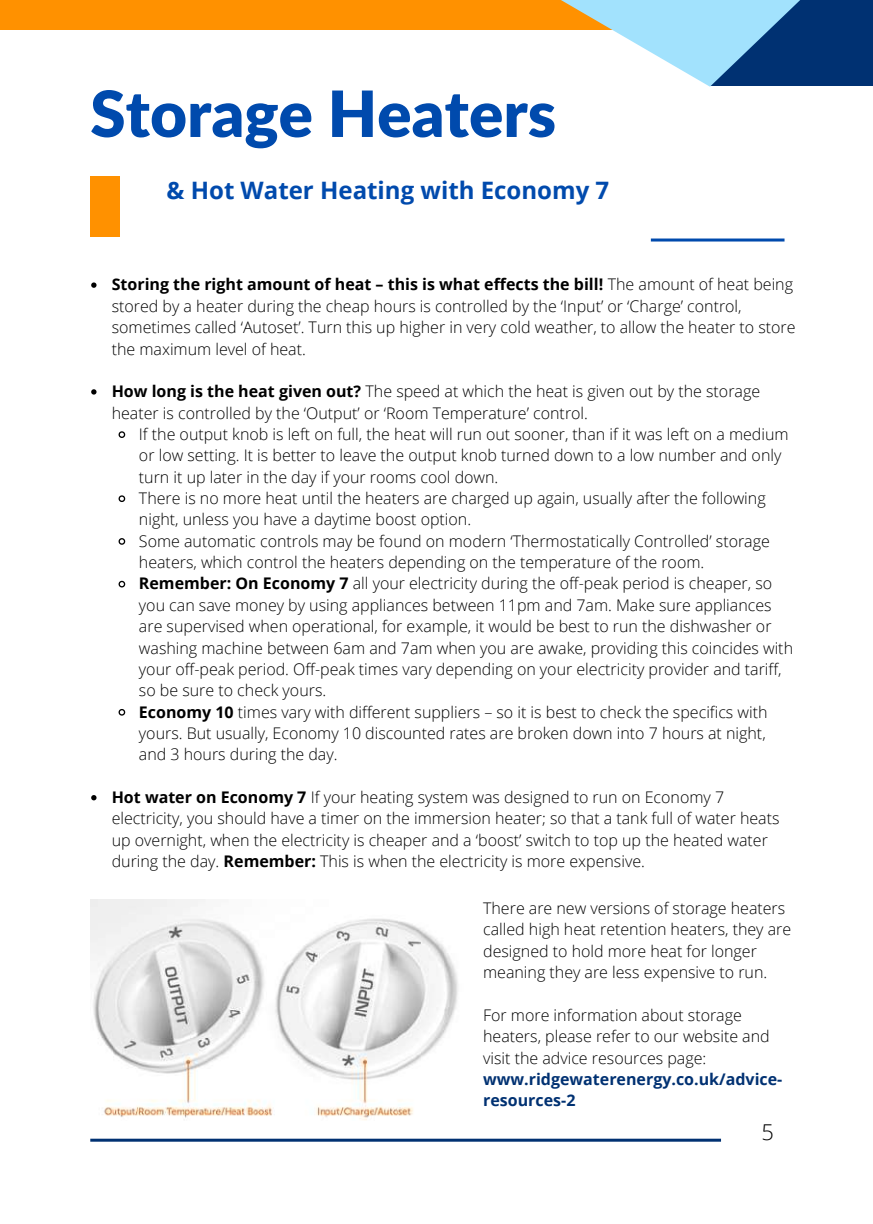
<style>
.page{position:relative;width:873px;height:1224px;background:#fff}
.page>*{position:absolute;margin:0;border:0;box-sizing:border-box;transform-origin:0 0}
.t1{font:900 63.8px "Lato";color:#004aad}
.t2{font:700 24px "Open Sans";color:#004aad}
.t3{font:300 21.8px "Open Sans";color:#000}
.t4{font:300 16px/21.4px "Open Sans";color:#000}
.t5{font:700 16px/21.4px "Open Sans";color:#003172}
.s1{font-weight:700}
</style>
<div class="page">
<div style="left:90px;top:176px;width:30px;height:60px;background:#ff9100"></div>
<svg style="left:91px;top:282px;width:6px;height:6px"></svg>
<svg style="left:91px;top:389px;width:6px;height:6px"></svg>
<svg style="left:118px;top:431px;width:8px;height:7px"></svg>
<svg style="left:118px;top:495px;width:8px;height:7px"></svg>
<svg style="left:118px;top:538px;width:8px;height:7px"></svg>
<svg style="left:118px;top:580px;width:8px;height:8px"></svg>
<svg style="left:118px;top:709px;width:8px;height:7px"></svg>
<svg style="left:91px;top:795px;width:6px;height:5px"></svg>
<div style="left:0;top:0;width:683px;height:30px;background:#ff9100"></div>
<svg style="left:561px;top:0;width:150px;height:87px"></svg>
<svg style="left:710px;top:0;width:163px;height:86px;background:#2d6298"></svg>
<hr style="left:90px;top:1139px;width:631px;height:3px;background:#003172">
<img style="left:90px;top:900px;width:368px;height:220px">
<hr style="left:651px;top:239px;width:134px;height:3px;background:#004aad">
<h1 class="t1" style="left:90px;top:74px;width:467px">Storage Heaters</h1>
<h2 class="t2" style="left:167px;top:173px;width:444px">&amp; Hot Water Heating with Economy 7</h2>
<p class="t4" style="left:112px;top:274px;width:685px"><span class="s1">Storing the right amount of heat – this is what effects the bill!</span> The amount of heat being stored by a heater during the cheap hours is controlled by the ‘Input’ or ‘Charge’ control, sometimes called ‘Autoset’. Turn this up higher in very cold weather, to allow the heater to store the maximum level of heat.</p>
<p class="t4" style="left:112px;top:380px;width:650px"><span class="s1">How long is the heat given out?</span> The speed at which the heat is given out by the storage heater is controlled by the ‘Output’ or ‘Room Temperature’ control.</p>
<p class="t4" style="left:139px;top:423px;width:656px">If the output knob is left on full, the heat will run out sooner, than if it was left on a medium or low setting. It is better to leave the output knob turned down to a low number and only turn it up later in the day if your rooms cool down.<br>There is no more heat until the heaters are charged up again, usually after the following night, unless you have a daytime boost option.<br>Some automatic controls may be found on modern ‘Thermostatically Controlled’ storage heaters, which control the heaters depending on the temperature of the room.<br><span class="s1">Remember: On Economy 7</span> all your electricity during the off-peak period is cheaper, so you can save money by using appliances between 11pm and 7am. Make sure appliances are supervised when operational, for example, it would be best to run the dishwasher or washing machine between 6am and 7am when you are awake, providing this coincides with your off-peak period. Off-peak times vary depending on your electricity provider and tariff, so be sure to check yours.<br><span class="s1">Economy 10</span> times vary with different suppliers – so it is best to check the specifics with yours. But usually, Economy 10 discounted rates are broken down into 7 hours at night, and 3 hours during the day.</p>
<p class="t4" style="left:112px;top:786px;width:669px"><span class="s1">Hot water on Economy 7</span> If your heating system was designed to run on Economy 7 electricity, you should have a timer on the immersion heater; so that a tank full of water heats up overnight, when the electricity is cheaper and a ‘boost’ switch to top up the heated water during the day. <span class="s1">Remember:</span> This is when the electricity is more expensive.</p>
<p class="t4" style="left:483px;top:897px;width:310px">There are new versions of storage heaters called high heat retention heaters, they are designed to hold more heat for longer meaning they are less expensive to run.</p>
<p class="t4" style="left:483px;top:1004px;width:288px">For more information about storage heaters, please refer to our website and visit the advice resources page:</p>
<p class="t5" style="left:483px;top:1068px;width:301px">www.ridgewaterenergy.co.uk/advice&shy;resources-2</p>
<h3 class="t3" style="left:762px;top:1117px;width:14px">5</h3>
</div>
